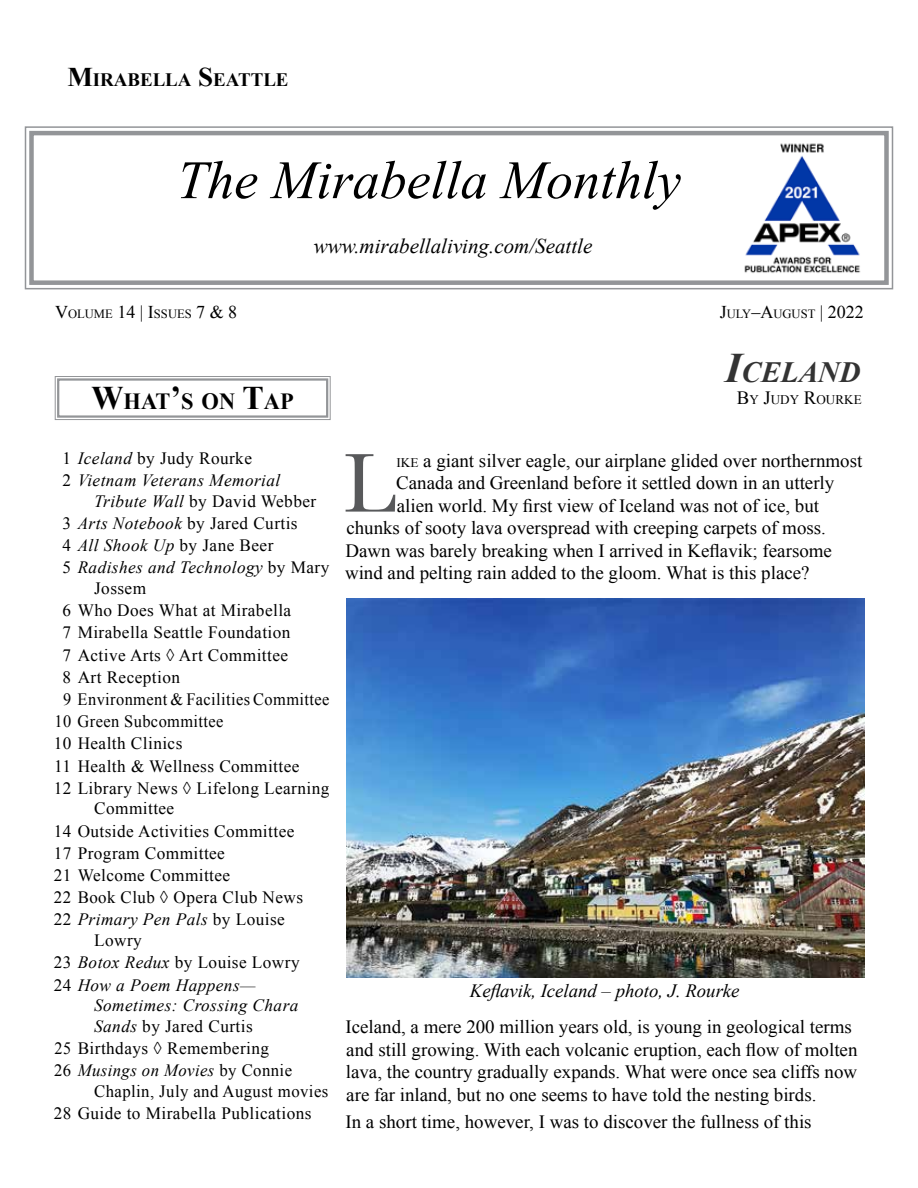
<style>
.page{position:relative;width:918px;height:1188px;background:#fff}
.page>*{position:absolute;margin:0;border:0;box-sizing:border-box;transform-origin:0 0}
.t1{font:86.7px "Baskerville";color:#58595b}
.t2{font:italic 54px "Times New Roman";color:#000}
.t3{font:italic 700 29.4px "Times New Roman";color:#333}
.t4{font:700 23.1px "Times New Roman";color:#000}
.t5{font:italic 21px "Times New Roman";color:#000}
.t6{font:700 18.9px "Times New Roman";color:#000}
.t7{font:18.75px/22.5px "Times New Roman";color:#000}
.t8{font:italic 18.75px "Times New Roman";color:#000}
.t9{font:18px "Times New Roman";color:#000}
.t10{font:17.25px "Times New Roman";letter-spacing:.025em;color:#000}
.t11{font:italic 17.25px "Times New Roman";letter-spacing:.025em;color:#000}
.t12{font:17.25px "Times New Roman";letter-spacing:.025em;color:#000;scale:.95 1}
.t13{font:17.25px "Times New Roman";letter-spacing:.025em;color:#000;scale:.94 1}
.t14{font:13.2px "Times New Roman";color:#000}
.t15{font:12.6px "Times New Roman";color:#000}
.s1{font-size:27px}
.s2{font-size:18px}
.s3{font-size:12.6px}
.s4{font-size:33px}
.s5{font-size:42px}
.s6{font-size:18.75px}
.s7{font-style:italic}
.s8{font-style:normal}
.s9{font-size:13.2px}
</style>
<div class="page">
<svg style="left:24px;top:126px;width:870px;height:164px"></svg>
<div style="left:29px;top:131px;width:860px;height:154px;border:4px solid #939598"></div>
<img style="left:743px;top:138px;width:122px;height:142px">
<svg style="left:54px;top:376px;width:277px;height:44px"></svg>
<div style="left:57px;top:378px;width:271px;height:40px;border:2px solid #939598"></div>
<img style="left:346px;top:599px;width:519px;height:379px">
<p class="t6" style="left:67px;top:66px;width:223px"><span class="s1">M</span>IRABELLA <span class="s1">S</span>EATTLE</p>
<h2 class="t2" style="left:177px;top:143px;width:505px">The Mirabella Monthly</h2>
<p class="t5" style="left:314px;top:232px;width:280px">www.mirabellaliving.com/Seattle</p>
<p class="t15" style="left:55px;top:306px;width:184px"><span class="s2">V</span>OLUME <span class="s2">14 | I</span>SSUES <span class="s2">7 &amp; 8</span></p>
<p class="t9" style="left:720px;top:300px;width:146px">J<span class="s3">ULY</span>–A<span class="s3">UGUST</span> | 2022</p>
<p class="t4" style="left:92px;top:385px;width:204px"><span class="s4">W</span>HAT<span class="s4">’</span>S ON <span class="s4">T</span>AP</p>
<h3 class="t3" style="left:725px;top:352px;width:137px"><span class="s5">I</span>CELAND</h3>
<p class="t14" style="left:737px;top:390px;width:126px"><span class="s6">B</span>Y <span class="s6">J</span>UDY <span class="s6">R</span>OURKE</p>
<p class="t10" style="left:63px;top:446px;width:191px">1 <span class="s7">Iceland</span> by Judy Rourke</p>
<p class="t11" style="left:63px;top:468px;width:219px"><span class="s8">2</span> Vietnam Veterans Memorial</p>
<p class="t10" style="left:94px;top:489px;width:224px"><span class="s7">Tribute Wall</span> by David Webber</p>
<p class="t10" style="left:63px;top:512px;width:237px">3 <span class="s7">Arts Notebook</span> by Jared Curtis</p>
<p class="t10" style="left:63px;top:534px;width:212px">4 <span class="s7">All Shook Up</span> by Jane Beer</p>
<p class="t11" style="left:63px;top:556px;width:268px"><span class="s8">5</span> Radishes and Technology <span class="s8">by Mary</span></p>
<p class="t10" style="left:94px;top:577px;width:53px">Jossem</p>
<p class="t10" style="left:63px;top:599px;width:230px">6 Who Does What at Mirabella</p>
<p class="t10" style="left:63px;top:621px;width:229px">7 Mirabella Seattle Foundation</p>
<p class="t10" style="left:63px;top:643px;width:227px">7 Active Arts ◊ Art Committee</p>
<p class="t10" style="left:63px;top:665px;width:119px">8 Art Reception</p>
<p class="t12" style="left:63px;top:688px;width:282px">9 Environment &amp; Facilities Committee</p>
<p class="t12" style="left:54px;top:710px;width:179px">10 Green Subcommittee</p>
<p class="t10" style="left:54px;top:732px;width:130px">10 Health Clinics</p>
<p class="t10" style="left:54px;top:754px;width:247px">11 Health &amp; Wellness Committee</p>
<p class="t10" style="left:54px;top:776px;width:277px">12 Library News ◊ Lifelong Learning</p>
<p class="t10" style="left:94px;top:797px;width:82px">Committee</p>
<p class="t10" style="left:54px;top:819px;width:242px">14 Outside Activities Committee</p>
<p class="t10" style="left:54px;top:842px;width:173px">17 Program Committee</p>
<p class="t10" style="left:54px;top:864px;width:178px">21 Welcome Committee</p>
<p class="t10" style="left:54px;top:886px;width:251px">22 Book Club ◊ Opera Club News</p>
<p class="t11" style="left:54px;top:908px;width:233px"><span class="s8">22</span> Primary Pen Pals <span class="s8">by Louise</span></p>
<p class="t10" style="left:94px;top:929px;width:49px">Lowry</p>
<p class="t10" style="left:54px;top:951px;width:248px">23 <span class="s7">Botox Redux</span> by Louise Lowry</p>
<p class="t11" style="left:54px;top:973px;width:203px"><span class="s8">24</span> How a Poem Happens—</p>
<p class="t11" style="left:94px;top:994px;width:206px">Sometimes: Crossing Chara</p>
<p class="t10" style="left:94px;top:1015px;width:160px"><span class="s7">Sands</span> by Jared Curtis</p>
<p class="t13" style="left:55px;top:1037px;width:230px">25 Birthdays ◊ Remembering</p>
<p class="t11" style="left:54px;top:1059px;width:240px"><span class="s8">26</span> Musings on Movies <span class="s8">by Connie</span></p>
<p class="t10" style="left:94px;top:1080px;width:236px">Chaplin, July and August movies</p>
<p class="t10" style="left:54px;top:1102px;width:259px">28 Guide to Mirabella Publications</p>
<h1 class="t1" style="left:343px;top:428px;width:54px">L</h1>
<p class="t7" style="left:396px;top:449px;width:467px"><span class="s9">IKE</span> a giant silver eagle, our airplane glided over northernmost</p>
<p class="t7" style="left:396px;top:471px;width:440px">Canada and Greenland before it settled down in an utterly</p>
<p class="t7" style="left:397px;top:494px;width:424px">alien world. My first view of Iceland was not of ice, but</p>
<p class="t7" style="left:346px;top:516px;width:481px">chunks of sooty lava overspread with creeping carpets of moss.</p>
<p class="t7" style="left:346px;top:539px;width:488px">Dawn was barely breaking when I arrived in Keflavik; fearsome</p>
<p class="t7" style="left:345px;top:561px;width:466px">wind and pelting rain added to the gloom. What is this place?</p>
<p class="t8" style="left:470px;top:977px;width:271px">Keflavik, Iceland – photo, J. Rourke</p>
<p class="t7" style="left:345px;top:1016px;width:514px">Iceland, a mere 200 million years old, is young in geological terms and still growing. With each volcanic eruption, each flow of molten lava, the country gradually expands. What were once sea cliffs now are far inland, but no one seems to have told the nesting birds.</p>
<p class="t7" style="left:345px;top:1110px;width:468px">In a short time, however, I was to discover the fullness of this</p>
</div>
